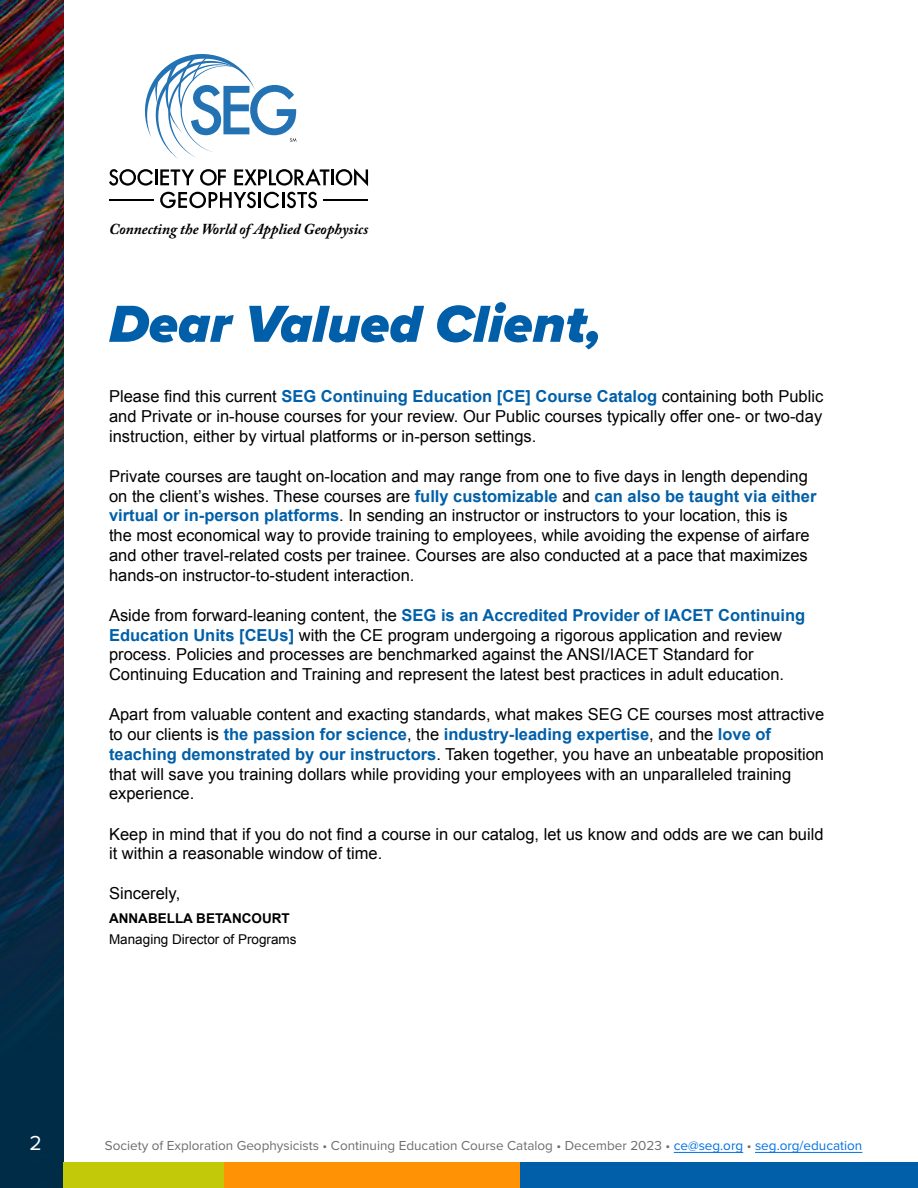
<style>
.page{position:relative;width:918px;height:1188px;background:#fff}
.page>*{position:absolute;margin:0;border:0;box-sizing:border-box;transform-origin:0 0}
.t1{font:italic 900 54px "Proxima Nova";color:#005fa8}
.t2{font:21px "Proxima Nova";color:#fff}
.t3{font:16.5px/19.8px "Arial";color:#000001}
.t4{font:italic 700 15.15px "Adobe Caslon Pro";color:#000001}
.t5{font:13.5px "Proxima Nova";color:#6d6d6c}
.t6{font:13.5px "Arial";color:#000001}
.t7{font:700 13.5px "Arial";color:#000001}
.s1{font-weight:700;color:#005fa8}
.s2{color:#0070e4}
</style>
<div class="page">
<img style="left:0;top:0;width:64px;height:1188px">
<div style="left:64px;top:1162px;width:411px;height:26px;background:#c2c908"></div>
<div style="left:224px;top:1162px;width:551px;height:26px;background:#ff9305"></div>
<div style="left:520px;top:1162px;width:398px;height:26px;background:#005fa8"></div>
<hr style="left:674px;top:1152px;width:69px;height:1px;background:#0070e4">
<hr style="left:755px;top:1152px;width:107px;height:1px;background:#0070e4">
<hr style="left:109px;top:200px;width:44px;height:1px;background:#000001">
<hr style="left:324px;top:200px;width:44px;height:1px;background:#000001">
<hr style="left:155px;top:169px;width:3px;height:16px;background:#000001">
<svg style="left:160px;top:169px;width:34px;height:16px"></svg>
<svg style="left:200px;top:169px;width:26px;height:17px"></svg>
<svg style="left:234px;top:168px;width:134px;height:18px"></svg>
<svg style="left:109px;top:169px;width:44px;height:17px"></svg>
<hr style="left:258px;top:192px;width:3px;height:16px;background:#000001">
<svg style="left:160px;top:192px;width:96px;height:16px"></svg>
<svg style="left:264px;top:192px;width:53px;height:16px"></svg>
<svg style="left:144px;top:54px;width:152px;height:105px"></svg>
<p class="t4" style="left:109px;top:220px;width:261px">Connecting the World of Applied Geophysics</p>
<h1 class="t1" style="left:109px;top:284px;width:494px">Dear Valued Client,</h1>
<p class="t3" style="left:109px;top:387px;width:716px;text-align:justify">Please find this current <span class="s1">SEG Continuing Education [CE] Course Catalog</span> containing both Public and Private or in-house courses for your review. Our Public courses typically offer one- or two-day instruction, either by virtual platforms or in-person settings.</p>
<p class="t3" style="left:109px;top:466px;width:709px">Private courses are taught on-location and may range from one to five days in length depending on the client’s wishes. These courses are <span class="s1">fully customizable</span> and <span class="s1">can also be taught via either virtual or in-person platforms</span>. In sending an instructor or instructors to your location, this is<br>the most economical way to provide training to employees, while avoiding the expense of airfare and other travel-related costs per trainee. Courses are also conducted at a pace that maximizes hands-on instructor-to-student interaction.</p>
<p class="t3" style="left:109px;top:605px;width:698px">Aside from forward-leaning content, the <span class="s1">SEG is an Accredited Provider of IACET Continuing Education Units [CEUs]</span> with the CE program undergoing a rigorous application and review process. Policies and processes are benchmarked against the ANSI/IACET Standard for Continuing Education and Training and represent the latest best practices in adult education.</p>
<p class="t3" style="left:109px;top:705px;width:717px">Apart from valuable content and exacting standards, what makes SEG CE courses most attractive to our clients is <span class="s1">the passion for science</span>, the <span class="s1">industry-leading expertise</span>, and the <span class="s1">love of teaching demonstrated by our instructors</span>. Taken together, you have an unbeatable proposition that will save you training dollars while providing your employees with an unparalleled training experience.</p>
<p class="t3" style="left:109px;top:824px;width:716px">Keep in mind that if you do not find a course in our catalog, let us know and odds are we can build it within a reasonable window of time.</p>
<p class="t3" style="left:109px;top:884px;width:73px">Sincerely,</p>
<p class="t7" style="left:109px;top:910px;width:182px">ANNABELLA BETANCOURT</p>
<p class="t6" style="left:109px;top:931px;width:189px">Managing Director of Programs</p>
<p class="t2" style="left:30px;top:1128px;width:14px">2</p>
<p class="t5" style="left:105px;top:1136px;width:759px">Society of Exploration Geophysicists • Continuing Education Course Catalog • December 2023 • <span class="s2">ce@seg.org</span> • <span class="s2">seg.org/education</span></p>
</div>
